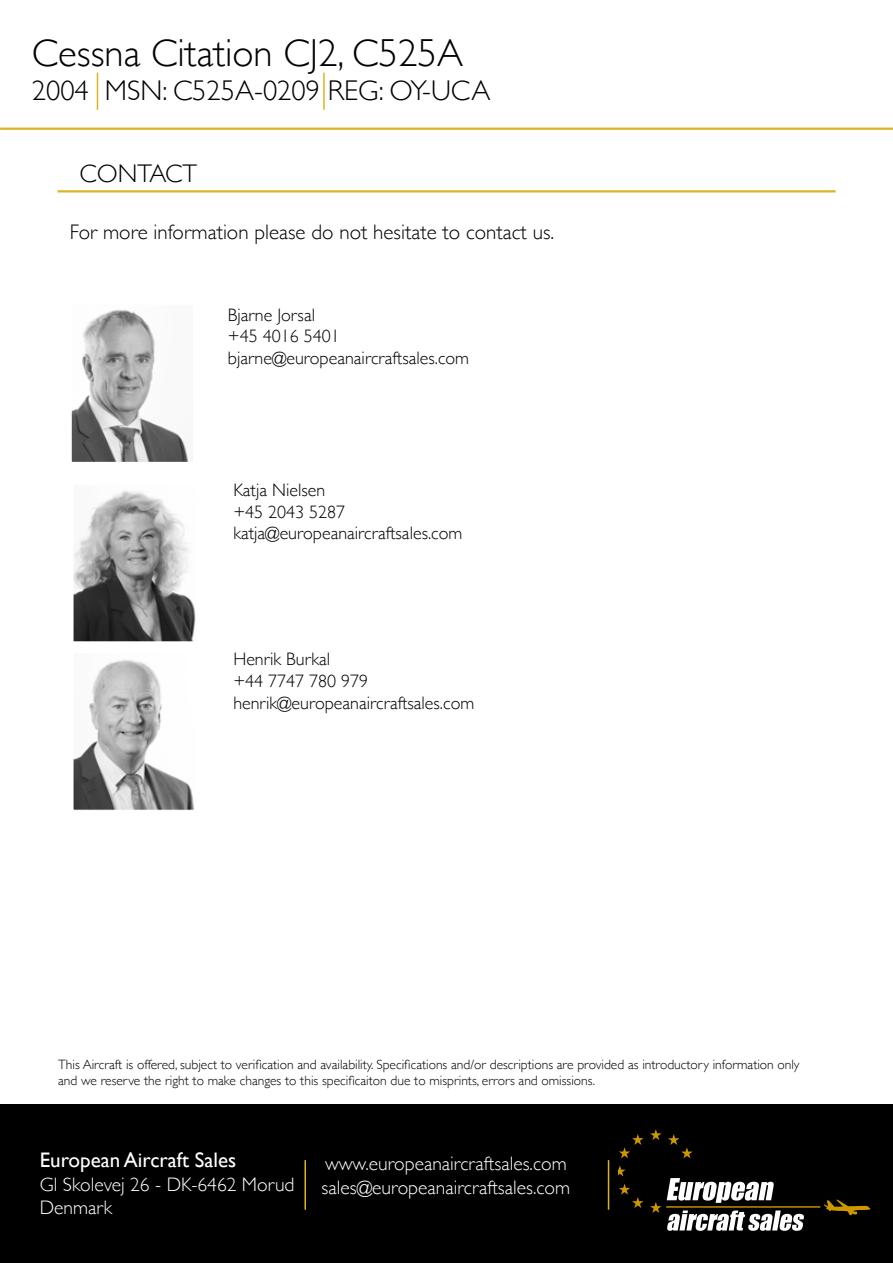
<style>
.page{position:relative;width:893px;height:1263px;background:#fff}
.page>*{position:absolute;margin:0;border:0;box-sizing:border-box;transform-origin:0 0}
.t1{font:300 39px "Gill Sans";color:#000}
.t2{font:300 28.5px "Gill Sans";color:#000}
.t3{font:300 25.5px "Gill Sans";color:#000}
.t4{font:300 21px "Gill Sans";color:#000}
.t5{font:21px "Gill Sans";color:#fff}
.t6{font:300 19.5px/23.4px "Gill Sans";color:#fff}
.t7{font:300 18px/21.6px "Gill Sans";color:#000}
.t8{font:300 13.5px/16.2px "Gill Sans";color:#000}
</style>
<div class="page">
<div style="left:0;top:1104px;width:893px;height:159px;background:#000"></div>
<hr style="left:304px;top:1160px;width:2px;height:50px;background:#ddb426">
<hr style="left:608px;top:1160px;width:1px;height:50px;background:#ddb426">
<svg style="left:618px;top:1129px;width:253px;height:102px"></svg>
<hr style="left:0;top:128px;width:893px;height:2px;background:#ddb426">
<hr style="left:323px;top:73px;width:2px;height:37px;background:#ddb426">
<hr style="left:97px;top:73px;width:1px;height:37px;background:#ddb426">
<hr style="left:58px;top:190px;width:778px;height:2px;background:#ddb426">
<img style="left:73px;top:309px;width:116px;height:152px">
<div style="left:71px;top:304px;width:125px;height:159px;border:1px solid #fff"></div>
<img style="left:74px;top:490px;width:121px;height:150px">
<div style="left:72px;top:483px;width:125px;height:159px;border:1px solid #fff"></div>
<img style="left:74px;top:660px;width:121px;height:149px">
<div style="left:72px;top:652px;width:125px;height:159px;border:1px solid #fff"></div>
<h1 class="t1" style="left:32px;top:22px;width:433px">Cessna Citation CJ2, C525A</h1>
<h2 class="t2" style="left:32px;top:68px;width:460px">2004 MSN: C525A-0209 REG: OY-UCA</h2>
<h3 class="t3" style="left:79px;top:154px;width:119px">CONTACT</h3>
<h3 class="t4" style="left:70px;top:216px;width:486px">For more information please do not hesitate to contact us.</h3>
<h3 class="t7" style="left:228px;top:303px;width:243px">Bjarne Jorsal<br>+45 4016 5401 bjarne@europeanaircraftsales.com</h3>
<h3 class="t7" style="left:233px;top:478px;width:230px">Katja Nielsen<br>+45 2043 5287 katja@europeanaircraftsales.com</h3>
<h3 class="t7" style="left:233px;top:648px;width:242px">Henrik Burkal<br>+44 7747 780 979 henrik@europeanaircraftsales.com</h3>
<p class="t8" style="left:58px;top:1055px;width:743px">This Aircraft is offered, subject to verification and availability. Specifications and/or descriptions are provided as introductory information only and we reserve the right to make changes to this specificaiton due to misprints, errors and omissions.</p>
<h3 class="t5" style="left:40px;top:1148px;width:198px">European Aircraft Sales</h3>
<h3 class="t6" style="left:40px;top:1171px;width:256px">Gl Skolevej 26 - DK-6462 Morud<br>Denmark</h3>
<h3 class="t6" style="left:322px;top:1151px;width:250px">www.europeanaircraftsales.com sales@europeanaircraftsales.com</h3>
</div>
